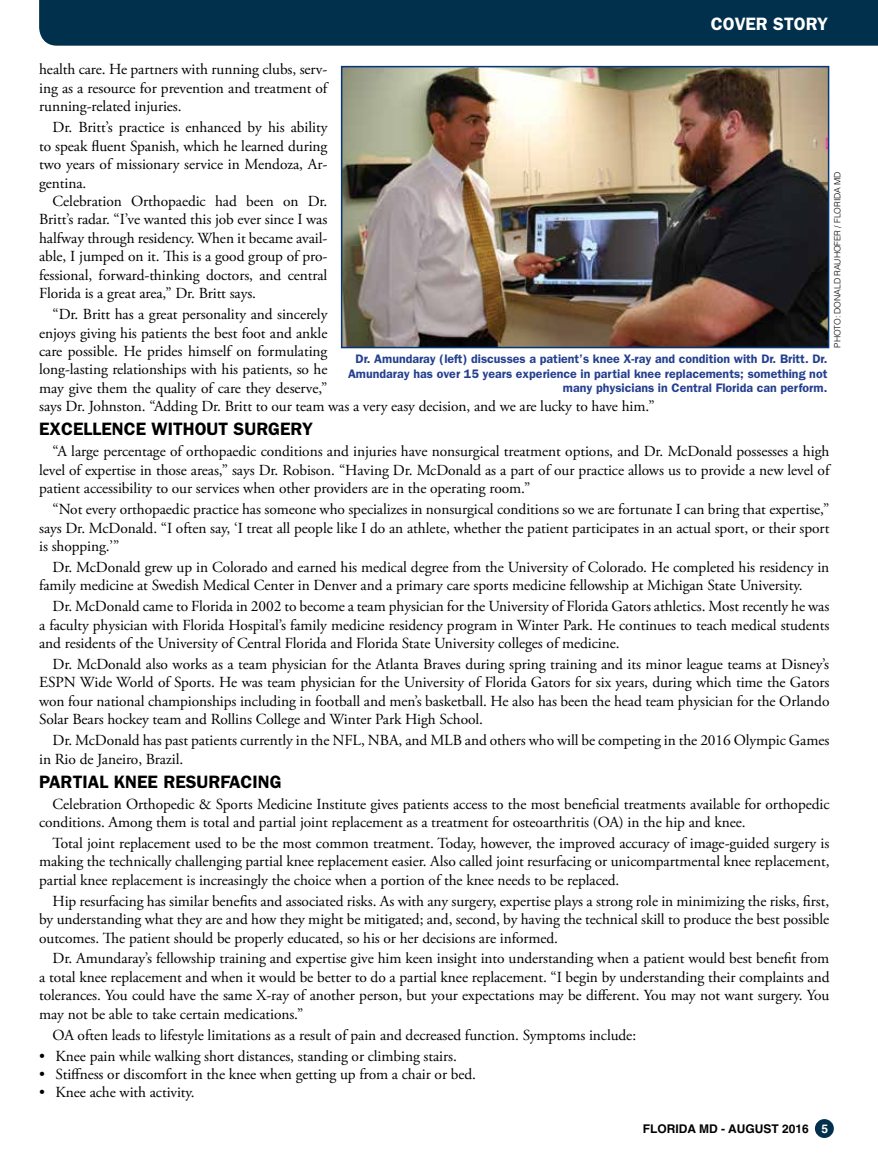
<style>
.page{position:relative;width:878px;height:1161px;background:#fff}
.page>*{position:absolute;margin:0;border:0;box-sizing:border-box;transform-origin:0 0}
.t1{font:600 18px "Franklin Gothic";color:#000}
.t2{font:600 18px "Franklin Gothic";color:#fff}
.t3{font:15.3px/18.5px "Adobe Garamond Pro";letter-spacing:-.005em;color:#000;text-align:justify}
.t4{font:600 12.3px/14.9px "Franklin Gothic";color:#25408f;text-align:right}
.t5{font:700 12px "Helvetica";color:#000}
.t6{font:300 8.7px "Helvetica";letter-spacing:-.01em;color:#000}
.s1{color:#fff}
</style>
<div class="page">
<div style="left:814px;top:1119px;width:19px;height:19px;background:#00304b;border-radius:50%"></div>
<div style="left:39px;top:0;width:839px;height:46px;background:#00304b"></div>
<img style="left:344px;top:69px;width:482px;height:276px">
<div style="left:341px;top:66px;width:488px;height:282px;border:2px solid #06357a"></div>
<p class="t2" style="left:711px;top:13px;width:119px">COVER STORY</p>
<p class="t3" style="left:39px;top:61px;width:290px">health care. He partners with running clubs, serv&shy;ing as a resource for prevention and treatment of running-related injuries.</p>
<p class="t3" style="left:39px;top:119px;width:290px;text-indent:13px">Dr. Britt’s practice is enhanced by his ability to speak fluent Spanish, which he learned during two years of missionary service in Mendoza, Ar&shy;gentina.</p>
<p class="t3" style="left:39px;top:192px;width:290px;text-indent:13px">Celebration Orthopaedic had been on Dr.<br>Britt’s radar. “I’ve wanted this job ever since I was halfway through residency. When it became avail&shy;able, I jumped on it. This is a good group of pro&shy;fessional, forward-thinking doctors, and central Florida is a great area,” Dr. Britt says.</p>
<p class="t3" style="left:39px;top:306px;width:617px;text-align:left;text-indent:13px">“Dr. Britt has a great personality and sincerely<br>enjoys giving his patients the best foot and ankle<br>care possible. He prides himself on formulating<br>long-lasting relationships with his patients, so he<br>may give them the quality of care they deserve,”<br>says Dr. Johnston. “Adding Dr. Britt to our team was a very easy decision, and we are lucky to have him.”</p>
<p class="t1" style="left:39px;top:419px;width:275px">EXCELLENCE WITHOUT SURGERY</p>
<p class="t3" style="left:39px;top:443px;width:791px;text-indent:13px">“A large percentage of orthopaedic conditions and injuries have nonsurgical treatment options, and Dr. McDonald possesses a high level of expertise in those areas,” says Dr. Robison. “Having Dr. McDonald as a part of our practice allows us to provide a new level of patient accessibility to our services when other providers are in the operating room.”</p>
<p class="t3" style="left:39px;top:501px;width:791px;text-indent:13px">“Not every orthopaedic practice has someone who specializes in nonsurgical conditions so we are fortunate I can bring that expertise,” says Dr. McDonald. “I often say, ‘I treat all people like I do an athlete, whether the patient participates in an actual sport, or their sport is shopping.’”</p>
<p class="t3" style="left:39px;top:558px;width:791px;text-indent:13px">Dr. McDonald grew up in Colorado and earned his medical degree from the University of Colorado. He completed his residency in family medicine at Swedish Medical Center in Denver and a primary care sports medicine fellowship at Michigan State University.</p>
<p class="t3" style="left:39px;top:598px;width:791px;text-indent:13px">Dr. McDonald came to Florida in 2002 to become a team physician for the University of Florida Gators athletics. Most recently he was a faculty physician with Florida Hospital’s family medicine residency program in Winter Park. He continues to teach medical students and residents of the University of Central Florida and Florida State University colleges of medicine.</p>
<p class="t3" style="left:39px;top:655px;width:791px;text-indent:13px">Dr. McDonald also works as a team physician for the Atlanta Braves during spring training and its minor league teams at Disney’s ESPN Wide World of Sports. He was team physician for the University of Florida Gators for six years, during which time the Gators won four national championships including in football and men’s basketball. He also has been the head team physician for the Orlando Solar Bears hockey team and Rollins College and Winter Park High School.</p>
<p class="t3" style="left:39px;top:732px;width:791px;text-indent:13px">Dr. McDonald has past patients currently in the NFL, NBA, and MLB and others who will be competing in the 2016 Olympic Games in Rio de Janeiro, Brazil.</p>
<p class="t1" style="left:39px;top:771px;width:244px">PARTIAL KNEE RESURFACING</p>
<p class="t3" style="left:39px;top:795px;width:791px;text-indent:13px">Celebration Orthopedic &amp; Sports Medicine Institute gives patients access to the most beneficial treatments available for orthopedic conditions. Among them is total and partial joint replacement as a treatment for osteoarthritis (OA) in the hip and knee.</p>
<p class="t3" style="left:39px;top:834px;width:791px;text-indent:13px">Total joint replacement used to be the most common treatment. Today, however, the improved accuracy of image-guided surgery is making the technically challenging partial knee replacement easier. Also called joint resurfacing or unicompartmental knee replacement, partial knee replacement is increasingly the choice when a portion of the knee needs to be replaced.</p>
<p class="t3" style="left:39px;top:892px;width:791px;text-indent:13px">Hip resurfacing has similar benefits and associated risks. As with any surgery, expertise plays a strong role in minimizing the risks, first, by understanding what they are and how they might be mitigated; and, second, by having the technical skill to produce the best possible outcomes. The patient should be properly educated, so his or her decisions are informed.</p>
<p class="t3" style="left:39px;top:950px;width:791px;text-indent:13px">Dr. Amundaray’s fellowship training and expertise give him keen insight into understanding when a patient would best benefit from a total knee replacement and when it would be better to do a partial knee replacement. “I begin by understanding their complaints and tolerances. You could have the same X-ray of another person, but your expectations may be different. You may not want surgery. You may not be able to take certain medications.”</p>
<p class="t3" style="left:53px;top:1026px;width:585px">OA often leads to lifestyle limitations as a result of pain and decreased function. Symptoms include:</p>
<p class="t3" style="left:39px;top:1047px;width:419px">• Knee pain while walking short distances, standing or climbing stairs.</p>
<p class="t3" style="left:39px;top:1065px;width:438px">• Stiffness or discomfort in the knee when getting up from a chair or bed.</p>
<p class="t3" style="left:39px;top:1084px;width:157px">• Knee ache with activity.</p>
<p class="t6" style="left:832px;top:348px;width:177px;rotate:-90deg">PHOTO: DONALD RAUHOFER / FLORIDA MD</p>
<p class="t4" style="left:348px;top:351px;width:481px">Dr. Amundaray (left) discusses a patient’s knee X-ray and condition with Dr. Britt. Dr.<br>Amundaray has over 15 years experience in partial knee replacements; something not many physicians in Central Florida can perform.</p>
<p class="t5" style="left:643px;top:1122px;width:187px">FLORIDA MD - AUGUST 2016 <span class="s1">5</span></p>
</div>
